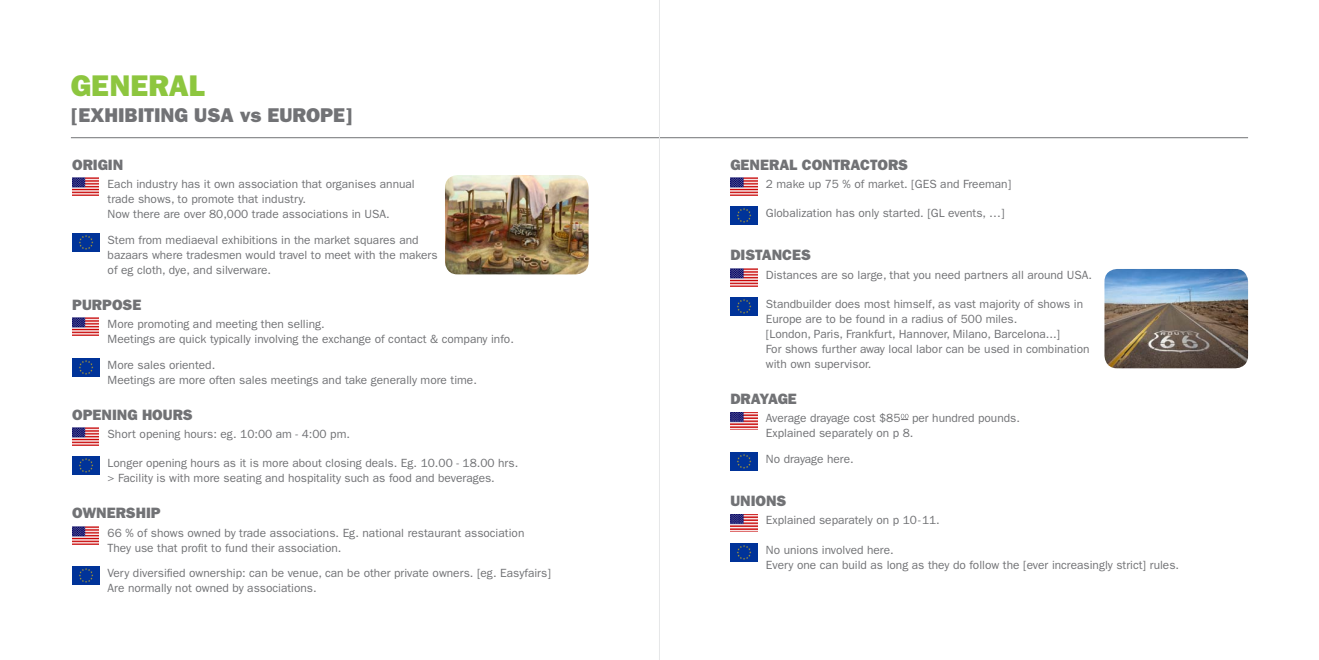
<style>
.page{position:relative;width:1319px;height:660px;background:#fff}
.page>*{position:absolute;margin:0;border:0;box-sizing:border-box;transform-origin:0 0}
.t1{font:30px "ITC Franklin Gothic Std Hvy";color:#8dc63f}
.t2{font:20px "ITC Franklin Gothic Std Hvy";color:#717275}
.t3{font:15px "ITC Franklin Gothic Std Hvy";color:#717275}
.t4{font:11.88px/15px "ITC Franklin Gothic Std";color:#717275}
</style>
<div class="page">
<img style="left:72px;top:178px;width:27px;height:17px">
<img style="left:72px;top:233px;width:27px;height:18px">
<img style="left:72px;top:317px;width:27px;height:18px">
<img style="left:72px;top:358px;width:27px;height:18px">
<img style="left:72px;top:427px;width:27px;height:18px">
<img style="left:72px;top:456px;width:27px;height:18px">
<img style="left:72px;top:526px;width:27px;height:17px">
<img style="left:72px;top:566px;width:27px;height:18px">
<img style="left:730px;top:178px;width:27px;height:17px">
<img style="left:730px;top:207px;width:27px;height:18px">
<img style="left:730px;top:268px;width:27px;height:18px">
<img style="left:730px;top:297px;width:27px;height:18px">
<img style="left:730px;top:412px;width:27px;height:17px">
<svg style="left:900px;top:413px;width:8px;height:7px"></svg>
<img style="left:730px;top:452px;width:27px;height:18px">
<img style="left:730px;top:514px;width:27px;height:17px">
<img style="left:730px;top:543px;width:27px;height:17px">
<hr style="left:71px;top:137px;width:1176px;height:1px;background:#717275">
<img style="left:445px;top:175px;width:143px;height:99px">
<img style="left:1104px;top:269px;width:143px;height:99px">
<hr style="left:659px;top:0;width:1px;height:659px;background:#e6e7e8">
<h1 class="t1" style="left:71px;top:68px;width:21px">GENERAL</h1>
<h2 class="t2" style="left:71px;top:103px;width:283px">[EXHIBITING USA VS EUROPE]</h2>
<p class="t3" style="left:72px;top:155px;width:53px">ORIGIN</p>
<p class="t4" style="left:108px;top:176px;width:308px">Each industry has it own association that organises annual trade shows, to promote that industry.<br>Now there are over 80,000 trade associations in USA.</p>
<p class="t4" style="left:108px;top:232px;width:331px">Stem from mediaeval exhibitions in the market squares and bazaars where tradesmen would travel to meet with the makers of eg cloth, dye, and silverware.</p>
<p class="t3" style="left:72px;top:295px;width:71px">PURPOSE</p>
<p class="t4" style="left:108px;top:316px;width:408px">More promoting and meeting then selling.<br>Meetings are quick typically involving the exchange of contact &amp; company info.</p>
<p class="t4" style="left:108px;top:357px;width:371px">More sales oriented.<br>Meetings are more often sales meetings and take generally more time.</p>
<p class="t3" style="left:72px;top:405px;width:122px">OPENING HOURS</p>
<p class="t4" style="left:108px;top:426px;width:244px">Short opening hours: eg. 10:00 am - 4:00 pm.</p>
<p class="t4" style="left:108px;top:455px;width:412px">Longer opening hours as it is more about closing deals. Eg. 10.00 - 18.00 hrs. &gt; Facility is with more seating and hospitality such as food and beverages.</p>
<p class="t3" style="left:72px;top:503px;width:90px">OWNERSHIP</p>
<p class="t4" style="left:108px;top:524px;width:418px">66 % of shows owned by trade associations. Eg. national restaurant association<br>They use that profit to fund their association.</p>
<p class="t4" style="left:108px;top:565px;width:445px">Very diversified ownership: can be venue, can be other private owners. [eg. Easyfairs]<br>Are normally not owned by associations.</p>
<p class="t3" style="left:730px;top:155px;width:179px">GENERAL CONTRACTORS</p>
<p class="t4" style="left:765px;top:176px;width:247px">2 make up 75 % of market. [GES and Freeman]</p>
<p class="t4" style="left:765px;top:206px;width:240px">Globalization has only started. [GL events, …]</p>
<p class="t3" style="left:730px;top:246px;width:82px">DISTANCES</p>
<p class="t4" style="left:765px;top:267px;width:328px">Distances are so large, that you need partners all around USA.</p>
<p class="t4" style="left:765px;top:296px;width:325px">Standbuilder does most himself, as vast majority of shows in Europe are to be found in a radius of 500 miles.<br>[London, Paris, Frankfurt, Hannover, Milano, Barcelona...]<br>For shows further away local labor can be used in combination with own supervisor.</p>
<p class="t3" style="left:730px;top:389px;width:68px">DRAYAGE</p>
<p class="t4" style="left:765px;top:410px;width:255px">Average drayage cost $85 per hundred pounds.<br>Explained separately on p 8.</p>
<p class="t4" style="left:765px;top:451px;width:89px">No drayage here.</p>
<p class="t3" style="left:730px;top:491px;width:58px">UNIONS</p>
<p class="t4" style="left:765px;top:512px;width:175px">Explained separately on p 10-11.</p>
<p class="t4" style="left:765px;top:541px;width:415px">No unions involved here.<br>Every one can build as long as they do follow the [ever increasingly strict] rules.</p>
</div>
